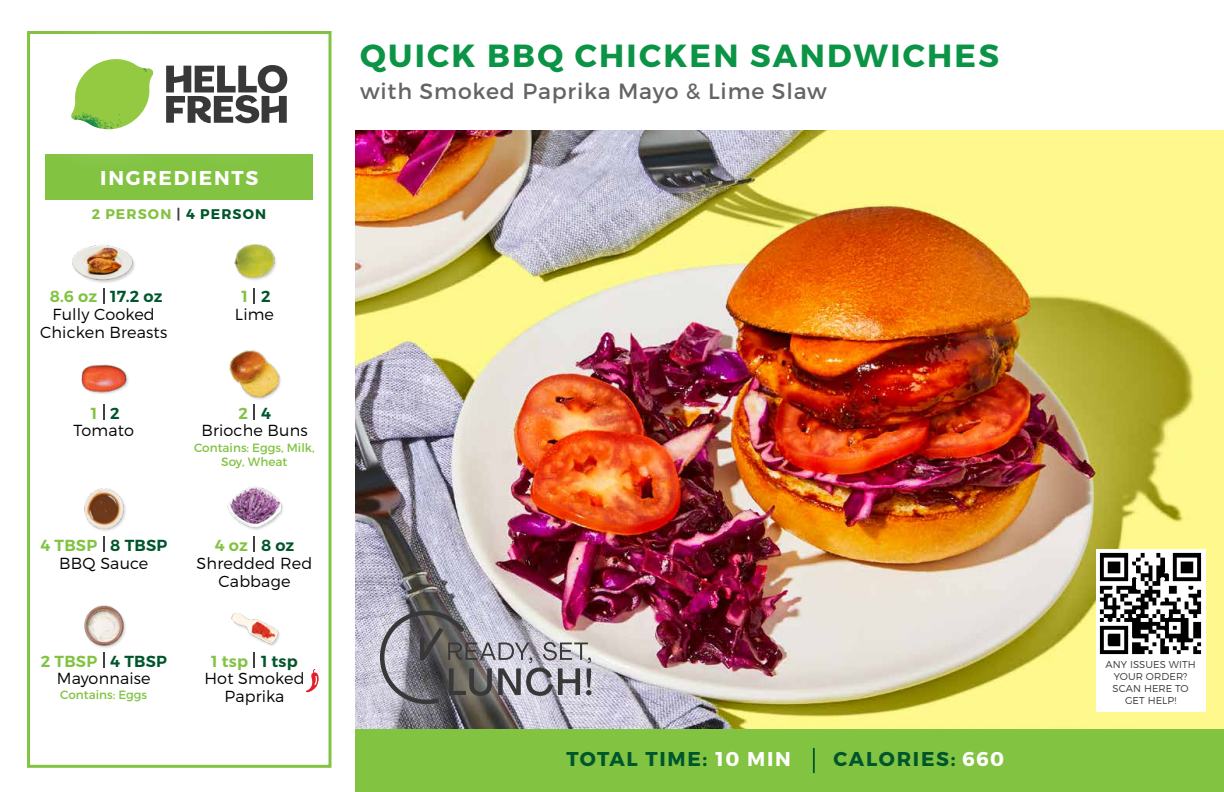
<style>
.page{position:relative;width:1224px;height:792px;background:#fff}
.page>*{position:absolute;margin:0;border:0;box-sizing:border-box;transform-origin:0 0}
.t1{font:700 32px "Montserrat";letter-spacing:.07em;color:#0b9446}
.t2{font:22px "Montserrat";letter-spacing:.04em;color:#636466}
.t3{font:700 20px "Montserrat";letter-spacing:.085em;color:#00562c}
.t4{font:700 20px "Montserrat";letter-spacing:.085em;color:#fff}
.t5{font:300 16px/18px "Montserrat";letter-spacing:.01em;color:#000;text-align:center}
.t6{font:600 16px "Montserrat";letter-spacing:.01em;color:#00562c}
.t7{font:600 16px "Montserrat";letter-spacing:.01em;color:#82c341}
.t8{font:700 14px "Montserrat";letter-spacing:.08em;color:#82c341}
.t9{font:12px/14px "Montserrat";color:#82c341;text-align:center}
.t10{font:300 10px/12px "Montserrat";letter-spacing:.01em;color:#383839;text-align:center}
.s1{color:#414042}
.s2{color:#00562c}
.s3{color:#fff}
</style>
<div class="page">
<img style="left:356px;top:130px;width:868px;height:599px">
<div style="left:356px;top:729px;width:868px;height:63px;background:#82c341"></div>
<div style="left:45px;top:154px;width:268px;height:46px;background:#82c341"></div>
<div style="left:27px;top:31px;width:305px;height:737px;border:3px solid #82c341"></div>
<hr style="left:813px;top:748px;width:2px;height:25px;background:#00562c">
<img style="left:72px;top:244px;width:63px;height:48px">
<img style="left:234px;top:244px;width:42px;height:36px">
<img style="left:81px;top:364px;width:48px;height:30px">
<div style="left:230px;top:350px;width:52px;height:51px;background:#000;opacity:.2"></div>
<img style="left:229px;top:351px;width:53px;height:47px">
<img style="left:84px;top:488px;width:42px;height:43px">
<img style="left:227px;top:486px;width:56px;height:44px">
<img style="left:84px;top:605px;width:42px;height:43px">
<img style="left:231px;top:613px;width:49px;height:33px">
<svg style="left:306px;top:669px;width:13px;height:23px"></svg>
<div style="left:22px;top:8px;width:318px;height:173px;background:#fff;opacity:.75"></div>
<svg style="left:166px;top:63px;width:121px;height:60px"></svg>
<svg style="left:71px;top:59px;width:82px;height:70px"></svg>
<img style="left:116px;top:59px;width:37px;height:31px">
<img style="left:71px;top:86px;width:75px;height:13px">
<img style="left:71px;top:90px;width:72px;height:39px">
<img style="left:114px;top:99px;width:32px;height:30px">
<div style="left:1096px;top:655px;width:110px;height:57px;background:#fff"></div>
<div style="left:1096px;top:549px;width:110px;height:110px;background:#fff"></div>
<img style="left:1099px;top:552px;width:103px;height:103px">
<div style="left:356px;top:586px;width:260px;height:142px;background:#fff;opacity:.9"></div>
<svg style="left:378px;top:608px;width:214px;height:98px;background:#969097"></svg>
<svg style="left:254px;top:288px;width:1px;height:16px"></svg>
<svg style="left:103px;top:288px;width:1px;height:16px"></svg>
<svg style="left:254px;top:405px;width:1px;height:15px"></svg>
<svg style="left:103px;top:405px;width:1px;height:15px"></svg>
<svg style="left:254px;top:536px;width:1px;height:16px"></svg>
<svg style="left:103px;top:536px;width:1px;height:16px"></svg>
<svg style="left:254px;top:653px;width:1px;height:15px"></svg>
<svg style="left:103px;top:653px;width:1px;height:15px"></svg>
<p class="t4" style="left:100px;top:165px;width:159px">INGREDIENTS</p>
<p class="t8" style="left:92px;top:205px;width:176px">2 PERSON <span class="s1">|</span> <span class="s2">4 PERSON</span></p>
<p class="t7" style="left:50px;top:287px;width:49px">8.6 oz</p>
<p class="t7" style="left:241px;top:287px;width:8px">1</p>
<p class="t6" style="left:110px;top:287px;width:54px">17.2 oz</p>
<p class="t6" style="left:261px;top:287px;width:11px">2</p>
<p class="t5" style="left:40px;top:305px;width:129px">Fully Cooked<br>Chicken Breasts</p>
<p class="t5" style="left:235px;top:305px;width:41px">Lime</p>
<p class="t7" style="left:91px;top:403px;width:8px">1</p>
<p class="t7" style="left:238px;top:403px;width:11px">2</p>
<p class="t6" style="left:110px;top:403px;width:11px">2</p>
<p class="t6" style="left:261px;top:403px;width:11px">4</p>
<p class="t5" style="left:74px;top:421px;width:62px">Tomato</p>
<p class="t5" style="left:201px;top:421px;width:108px">Brioche Buns</p>
<p class="t9" style="left:194px;top:441px;width:122px">Contains: Eggs, Milk,<br>Soy, Wheat</p>
<p class="t7" style="left:41px;top:536px;width:58px">4 TBSP</p>
<p class="t7" style="left:215px;top:536px;width:35px">4 oz</p>
<p class="t6" style="left:110px;top:536px;width:58px">8 TBSP</p>
<p class="t6" style="left:261px;top:536px;width:35px">8 oz</p>
<p class="t5" style="left:59px;top:554px;width:91px">BBQ Sauce</p>
<p class="t5" style="left:197px;top:554px;width:117px">Shredded Red<br>Cabbage</p>
<p class="t7" style="left:41px;top:651px;width:58px">2 TBSP</p>
<p class="t7" style="left:211px;top:651px;width:38px">1 tsp</p>
<p class="t6" style="left:110px;top:651px;width:58px">4 TBSP</p>
<p class="t6" style="left:261px;top:651px;width:38px">1 tsp</p>
<p class="t9" style="left:60px;top:688px;width:89px">Contains: Eggs</p>
<p class="t5" style="left:57px;top:669px;width:95px">Mayonnaise</p>
<p class="t5" style="left:204px;top:669px;width:102px">Hot Smoked<br>Paprika</p>
<h1 class="t1" style="left:360px;top:36px;width:640px">QUICK BBQ CHICKEN SANDWICHES</h1>
<h2 class="t2" style="left:360px;top:78px;width:468px">with Smoked Paprika Mayo &amp; Lime Slaw</h2>
<p class="t3" style="left:567px;top:747px;width:226px">TOTAL TIME: <span class="s3">10 MIN</span></p>
<p class="t3" style="left:834px;top:747px;width:172px">CALORIES: <span class="s3">660</span></p>
<p class="t10" style="left:1106px;top:658px;width:92px">ANY ISSUES WITH<br>YOUR ORDER?<br>SCAN HERE TO<br>GET HELP!</p>
</div>
